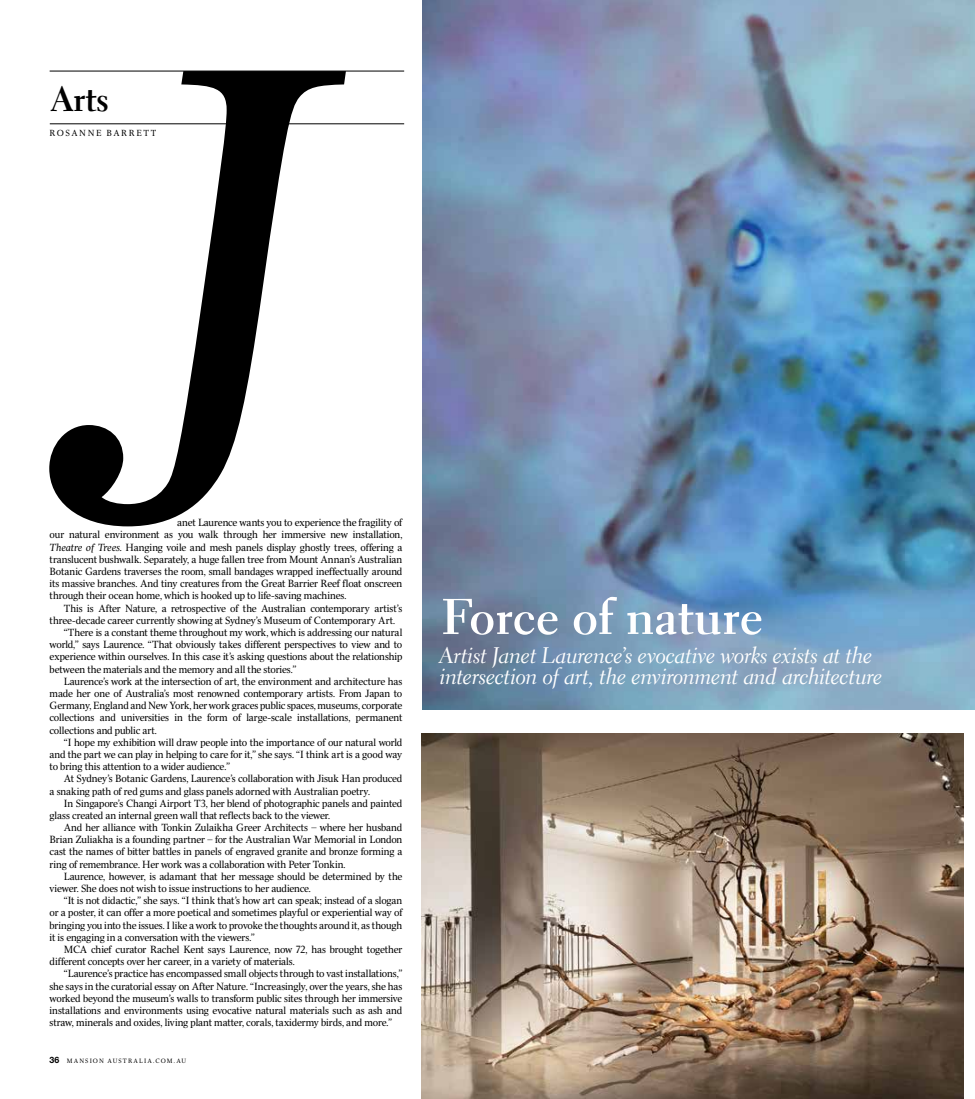
<style>
.page{position:relative;width:975px;height:1099px;background:#fff}
.page>*{position:absolute;margin:0;border:0;box-sizing:border-box;transform-origin:0 0}
.t1{font:italic 637.5px "Times Classic Text";color:#000}
.t2{font:50px "Electra LH Bold Os F";color:#fff}
.t3{font:35px "Electra LH Bold Os F";color:#000}
.t4{font:22.5px/21.2px "Electra LH Cursive Os F";letter-spacing:-.02em;color:#fff}
.t5{font:10.25px/12.2px "Times Classic Text";letter-spacing:-.01em;color:#000;text-align:justify}
.t6{font:8.75px "Times Classic Text";letter-spacing:.185em;color:#000}
.t7{font:6.25px "Times Classic Text";letter-spacing:.165em;color:#000}
.s1{font-style:italic}
.s2{font-family:"Helvetica Neue";font-weight:700;font-size:8.75px}
</style>
<div class="page">
<img style="left:422px;top:0;width:552px;height:709px">
<hr style="left:50px;top:71px;width:354px;height:1px;background:#000">
<hr style="left:50px;top:124px;width:354px;height:1px;background:#000">
<img style="left:422px;top:733px;width:541px;height:365px">
<h1 class="t1" style="left:74px;top:-79px;width:239px">J</h1>
<h3 class="t3" style="left:51px;top:77px;width:59px">Arts</h3>
<p class="t6" style="left:49px;top:128px;width:109px">Rosanne Barre tt</p>
<p class="t5" style="left:50px;top:516px;width:354px;text-indent:128px">anet Laurence wants you to experience the fragility of our natural environment as you walk through her immersive new installation, <span class="s1">Theatre of Trees</span>. Hanging voile and mesh panels display ghostly trees, offering a translucent bushwalk. Separately, a huge fallen tree from Mount Annan’s Australian Botanic Gardens traverses the room, small bandages wrapped ineffectually around its massive branches. And tiny creatures from the Great Barrier Reef float onscreen through their ocean home, which is hooked up to life-saving machines.</p>
<p class="t5" style="left:64px;top:602px;width:340px">This is After Nature, a retrospective of the Australian contemporary artist’s</p>
<p class="t5" style="left:50px;top:614px;width:347px">three-decade career currently showing at Sydney’s Museum of Contemporary Art.</p>
<p class="t5" style="left:64px;top:626px;width:340px">“There is a constant theme throughout my work, which is addressing our natural</p>
<p class="t5" style="left:50px;top:638px;width:354px">world,” says Laurence. “That obviously takes different perspectives to view and to</p>
<p class="t5" style="left:50px;top:650px;width:354px">experience within ourselves. In this case it’s asking questions about the relationship</p>
<p class="t5" style="left:50px;top:663px;width:248px">between the materials and the memory and all the stories.”</p>
<p class="t5" style="left:64px;top:675px;width:340px">Laurence’s work at the intersection of art, the environment and architecture has</p>
<p class="t5" style="left:50px;top:687px;width:354px">made her one of Australia’s most renowned contemporary artists. From Japan to</p>
<p class="t5" style="left:50px;top:699px;width:354px">Germany, England and New York, her work graces public spaces, museums, corporate</p>
<p class="t5" style="left:50px;top:711px;width:354px">collections and universities in the form of large-scale installations, permanent</p>
<p class="t5" style="left:50px;top:723px;width:109px">collections and public art.</p>
<p class="t5" style="left:64px;top:736px;width:340px">“I hope my exhibition will draw people into the importance of our natural world</p>
<p class="t5" style="left:50px;top:748px;width:354px">and the part we can play in helping to care for it,” she says. “I think art is a good way</p>
<p class="t5" style="left:50px;top:760px;width:182px">to bring this attention to a wider audience.”</p>
<p class="t5" style="left:64px;top:772px;width:340px">At Sydney’s Botanic Gardens, Laurence’s collaboration with Jisuk Han produced</p>
<p class="t5" style="left:50px;top:784px;width:322px">a snaking path of red gums and glass panels adorned with Australian poetry.</p>
<p class="t5" style="left:64px;top:797px;width:340px">In Singapore’s Changi Airport T3, her blend of photographic panels and painted</p>
<p class="t5" style="left:50px;top:809px;width:282px">glass created an internal green wall that reflects back to the viewer.</p>
<p class="t5" style="left:64px;top:821px;width:340px">And her alliance with Tonkin Zulaikha Greer Architects – where her husband</p>
<p class="t5" style="left:50px;top:833px;width:354px">Brian Zuliakha is a founding partner – for the Australian War Memorial in London</p>
<p class="t5" style="left:50px;top:845px;width:354px">cast the names of bitter battles in panels of engraved granite and bronze forming a</p>
<p class="t5" style="left:50px;top:858px;width:297px">ring of remembrance. Her work was a collaboration with Peter Tonkin.</p>
<p class="t5" style="left:64px;top:870px;width:340px">Laurence, however, is adamant that her message should be determined by the</p>
<p class="t5" style="left:50px;top:882px;width:263px">viewer. She does not wish to issue instructions to her audience.</p>
<p class="t5" style="left:64px;top:894px;width:340px">“It is not didactic,” she says. “I think that’s how art can speak; instead of a slogan</p>
<p class="t5" style="left:50px;top:906px;width:354px">or a poster, it can offer a more poetical and sometimes playful or experiential way of</p>
<p class="t5" style="left:50px;top:918px;width:354px">bringing you into the issues. I like a work to provoke the thoughts around it, as though</p>
<p class="t5" style="left:50px;top:931px;width:207px">it is engaging in a conversation with the viewers.”</p>
<p class="t5" style="left:64px;top:943px;width:9px">MCA</p>
<p class="t5" style="left:50px;top:943px;width:354px;text-indent:42px">chief curator Rachel Kent says Laurence, now 72, has brought together different concepts over her career, in a variety of materials.</p>
<p class="t5" style="left:50px;top:967px;width:354px;text-indent:14px">“Laurence’s practice has encompassed small objects through to vast installations,” she says in the curatorial essay on After Nature. “Increasingly, over the years, she has worked beyond the museum’s walls to transform public sites through her immersive installations and environments using evocative natural materials such as ash and straw, minerals and oxides, living plant matter, corals, taxidermy birds, and more.”</p>
<p class="t7" style="left:50px;top:1056px;width:138px"><span class="s2">36</span> mansion australia.com.au</p>
<h2 class="t2" style="left:441px;top:585px;width:323px">Force of nature</h2>
<h3 class="t4" style="left:439px;top:644px;width:444px">Artist Janet Laurence’s evocative works exists at the intersection of art, the environment and architecture</h3>
</div>
